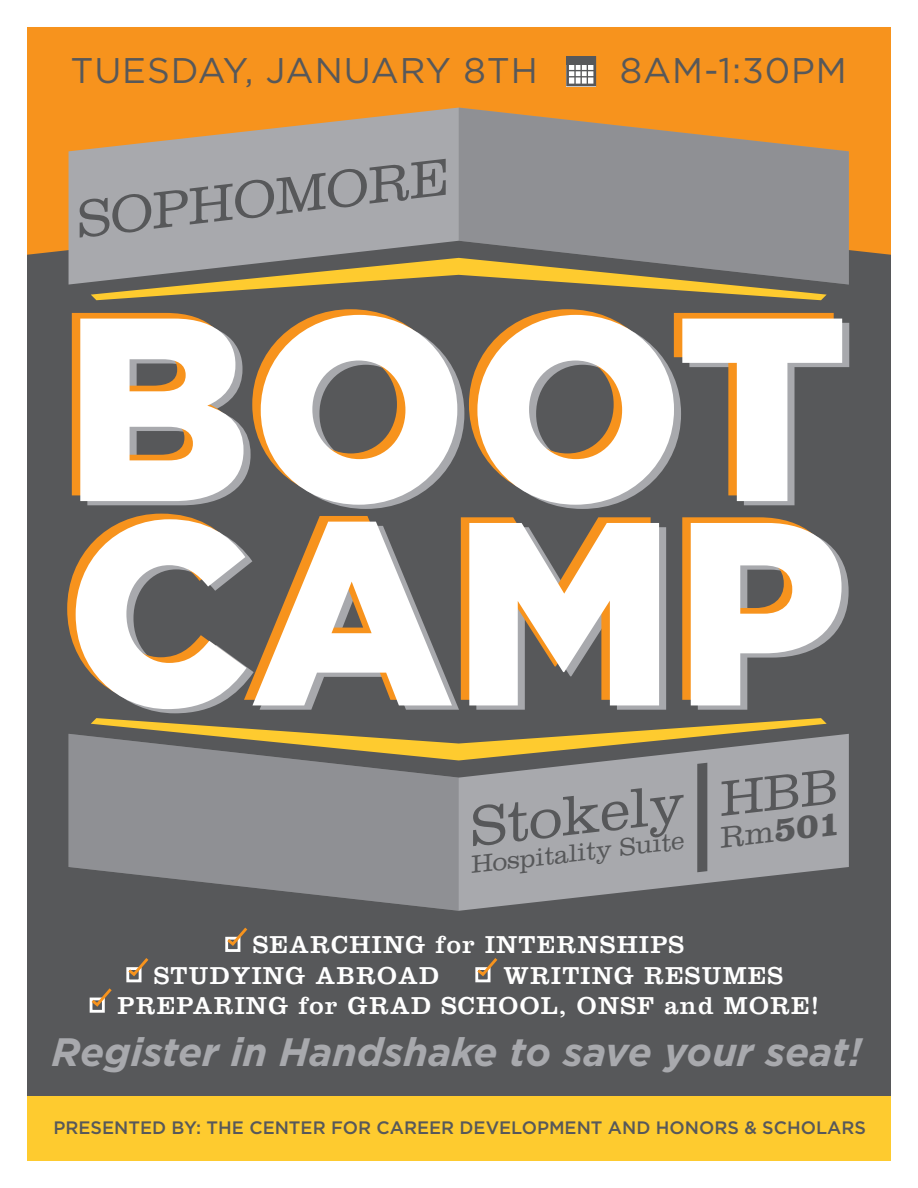
<style>
.page{position:relative;width:918px;height:1188px;background:#fff}
.page>*{position:absolute;margin:0;border:0;box-sizing:border-box;transform-origin:0 0}
.t1{font:900 260.7px/204.5px "Gotham";color:#fff}
.t2{font:300 57.9px "Clarendon LT Std";color:#57585a}
.t3{font:300 53.85px "Clarendon LT Std";color:#57585a}
.t4{font:italic 700 39.6px "Gotham";color:#a8a9ad}
.t5{font:700 35.85px "Clarendon LT Std";color:#57585a}
.t6{font:35.7px "Gotham";letter-spacing:.025em;color:#57585a}
.t7{font:300 25.65px "Clarendon LT Std";color:#57585a}
.t8{font:25.35px/30.5px "Clarendon LT Std";letter-spacing:.05em;color:#fff}
.t9{font:500 18px "Gotham";color:#57585a}
.s1{font-size:51.45px}
.s2{font-weight:300;font-size:31.05px}
</style>
<div class="page">
<div style="left:27px;top:27px;width:864px;height:1069px;background:#57585a"></div>
<div style="left:27px;top:27px;width:864px;height:228px;background:#f7931d"></div>
<div style="left:27px;top:1096px;width:864px;height:65px;background:#fecb2f"></div>
<svg style="left:459px;top:734px;width:390px;height:177px;fill:#a8a9ad"></svg>
<svg style="left:69px;top:734px;width:390px;height:177px;fill:#8f9094"></svg>
<svg style="left:69px;top:108px;width:390px;height:177px;background:#b1a496"></svg>
<svg style="left:459px;top:108px;width:390px;height:177px;background:#9c8f81"></svg>
<svg style="left:91px;top:258px;width:736px;height:42px"></svg>
<svg style="left:566px;top:56px;width:30px;height:30px"></svg>
<div style="left:475px;top:967px;width:16px;height:15px;border:3px solid #fff"></div>
<svg style="left:475px;top:958px;width:23px;height:20px"></svg>
<div style="left:225px;top:937px;width:15px;height:15px;border:3px solid #fff"></div>
<svg style="left:225px;top:927px;width:23px;height:21px"></svg>
<div style="left:90px;top:998px;width:15px;height:15px;border:3px solid #fff"></div>
<svg style="left:89px;top:988px;width:23px;height:21px"></svg>
<div style="left:126px;top:967px;width:16px;height:15px;border:3px solid #fff"></div>
<svg style="left:126px;top:958px;width:23px;height:20px"></svg>
<svg style="left:91px;top:718px;width:736px;height:154px"></svg>
<h3 class="t6" style="left:70px;top:48px;width:469px">TUESDAY, JANUARY 8TH</h3>
<h3 class="t6" style="left:620px;top:48px;width:228px">8AM-1:30PM</h3>
<h3 class="t3" style="left:72px;top:190px;width:375px;rotate:-7deg">SOPHOMORE</h3>
<h1 class="t1" style="left:64px;top:304px;width:786px">BOOT<br>CAMP</h1>
<h2 class="t2" style="left:466px;top:793px;width:371px;rotate:-6deg">Stokely <span class="s1">HBB</span></h2>
<h3 class="t5" style="left:717px;top:814px;width:122px;rotate:-6deg"><span class="s2">Rm</span>501</h3>
<p class="t7" style="left:469px;top:849px;width:216px;rotate:-6deg">Hospitality Suite</p>
<p class="t8" style="left:154px;top:930px;width:532px;text-indent:99px">SEARCHING for INTERNSHIPS<br>STUDYING ABROAD</p>
<p class="t8" style="left:117px;top:960px;width:703px;text-indent:386px">WRITING RESUMES<br>PREPARING for GRAD SCHOOL, ONSF and MORE!</p>
<h3 class="t4" style="left:51px;top:1026px;width:812px">Register in Handshake to save your seat!</h3>
<p class="t9" style="left:53px;top:1116px;width:814px">PRESENTED BY: THE CENTER FOR CAREER DEVELOPMENT AND HONORS &amp; SCHOLARS</p>
</div>
